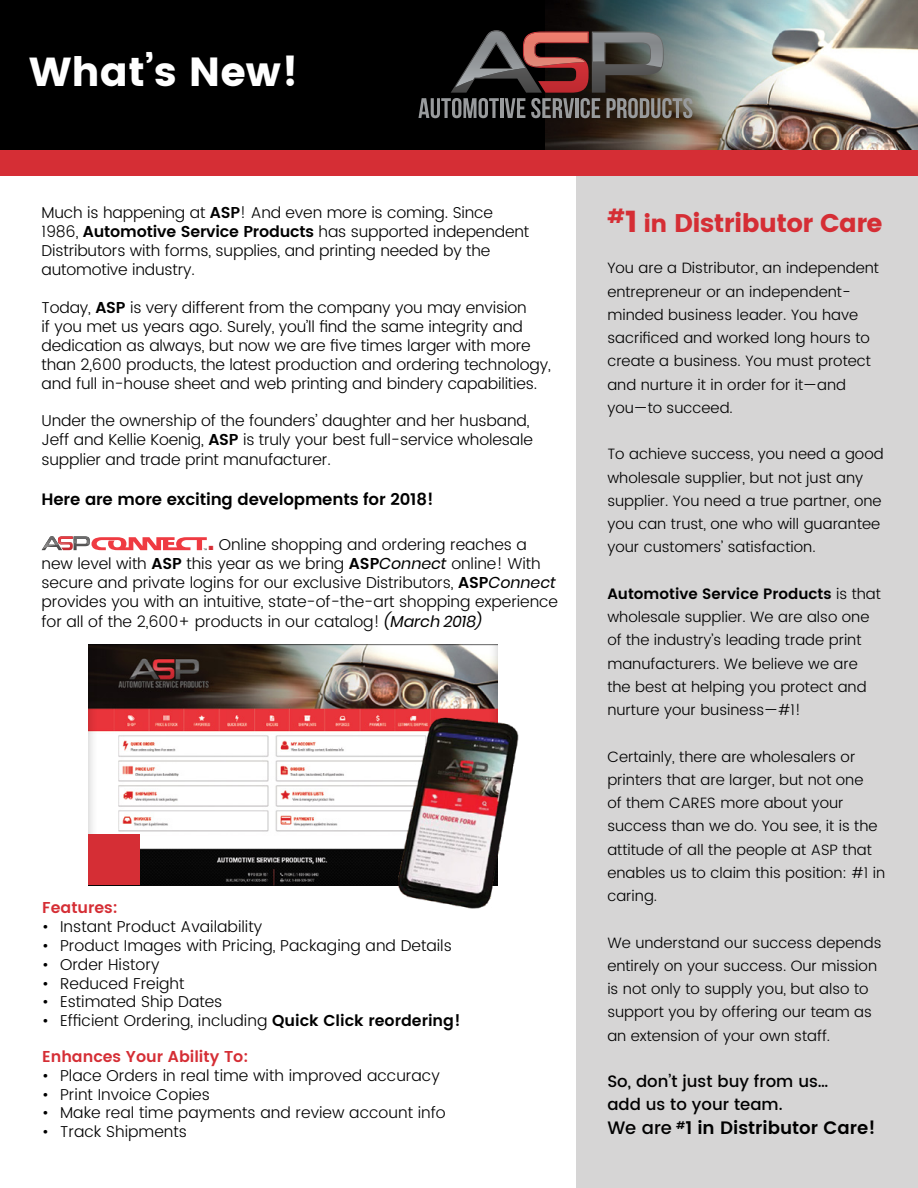
<style>
.page{position:relative;width:918px;height:1188px;background:#fff}
.page>*{position:absolute;margin:0;border:0;box-sizing:border-box;transform-origin:0 0}
.t1{font:700 40.5px "Poppins";color:#fff}
.t2{font:700 25.5px "Poppins";letter-spacing:-.02em;color:#d52e35}
.t3{font:600 18px "Poppins";color:#000}
.t4{font:600 16.5px "Poppins";letter-spacing:-.01em;color:#000}
.t5{font:500 16.5px/23.2px "Poppins";color:#000}
.t6{font:300 15.75px/18.9px "Poppins";letter-spacing:-.01em;color:#000}
.t7{font:600 15.75px "Poppins";color:#d52e35}
.t8{font:300 15px/23.2px "Poppins";color:#000}
.s1{font-weight:600}
.s2{color:#d52e35}
.s3{font-weight:400;font-style:italic}
.s4{font-size:30px}
.s5{font-size:24px}
.s6{font-weight:500}
</style>
<div class="page">
<div style="left:576px;top:164px;width:342px;height:1024px;background:#d6d5d5"></div>
<div style="left:0;top:0;width:918px;height:156px;background:#000"></div>
<svg style="left:42px;top:536px;width:165px;height:14px"></svg>
<img style="left:545px;top:0;width:373px;height:150px">
<div style="left:0;top:150px;width:918px;height:26px;background:#d52e35"></div>
<div style="left:76px;top:635px;width:434px;height:252px;background:#000;opacity:.25"></div>
<div style="left:89px;top:834px;width:51px;height:51px;background:#d52e35"></div>
<img style="left:374px;top:716px;width:145px;height:193px">
<svg style="left:419px;top:30px;width:273px;height:88px"></svg>
<img style="left:455px;top:31px;width:70px;height:56px">
<h1 class="t1" style="left:29px;top:48px;width:271px">What’s New!</h1>
<p class="t6" style="left:42px;top:204px;width:489px">Much is happening at <span class="s1">ASP</span>! And even more is coming. Since 1986, <span class="s1">Automotive Service Products</span> has supported independent Distributors with forms, supplies, and printing needed by the automotive industry.</p>
<p class="t6" style="left:42px;top:299px;width:511px">Today, <span class="s1">ASP</span> is very different from the company you may envision<br>if you met us years ago. Surely, you’ll find the same integrity and dedication as always, but now we are five times larger with more than 2,600 products, the latest production and ordering technology, and full in-house sheet and web printing and bindery capabilities.</p>
<p class="t6" style="left:42px;top:412px;width:493px;line-height:19.4px">Under the ownership of the founders’ daughter and her husband,<br>Jeff and Kellie Koenig, <span class="s1">ASP</span> is truly your best full-service wholesale supplier and trade print manufacturer.</p>
<p class="t4" style="left:42px;top:486px;width:394px">Here are more exciting developments for 2018!</p>
<p class="t6" style="left:42px;top:536px;width:518px;text-indent:167px"><span class="s2">■</span> Online shopping and ordering reaches a new level with <span class="s1">ASP</span> this year as we bring <span class="s1">ASP</span><span class="s3">Connect</span> online! With secure and private logins for our exclusive Distributors, <span class="s1">ASP</span><span class="s3">Connect </span>provides you with an intuitive, state-of-the-art shopping experience for all of the 2,600+ products in our catalog! <span class="s3">(March 2018)</span></p>
<p class="t7" style="left:42px;top:896px;width:77px">Features:</p>
<p class="t6" style="left:42px;top:917px;width:222px">• Instant Product Availability</p>
<p class="t6" style="left:42px;top:936px;width:411px">• Product Images with Pricing, Packaging and Details</p>
<p class="t6" style="left:42px;top:955px;width:119px">• Order History</p>
<p class="t6" style="left:42px;top:974px;width:144px">• Reduced Freight</p>
<p class="t6" style="left:42px;top:993px;width:182px">• Estimated Ship Dates</p>
<p class="t6" style="left:42px;top:1012px;width:420px">• Efficient Ordering, including <span class="s1">Quick Click reordering!</span></p>
<p class="t7" style="left:42px;top:1044px;width:208px">Enhances Your Ability To:</p>
<p class="t6" style="left:42px;top:1066px;width:399px">• Place Orders in real time with improved accuracy</p>
<p class="t6" style="left:42px;top:1085px;width:169px">• Print Invoice Copies</p>
<p class="t6" style="left:42px;top:1104px;width:405px">• Make real time payments and review account info</p>
<p class="t6" style="left:42px;top:1123px;width:146px">• Track Shipments</p>
<h2 class="t2" style="left:607px;top:208px;width:277px"><sup>#</sup><span class="s4">1</span> <span class="s5">in</span> Distributor Care</h2>
<p class="t8" style="left:607px;top:257px;width:273px">You are a Distributor, an independent entrepreneur or an independent&shy;minded business leader. You have sacrificed and worked long hours to create a business. You must protect and nurture it in order for it—and you—to succeed.</p>
<p class="t8" style="left:607px;top:443px;width:278px">To achieve success, you need a good wholesale supplier, but not just any supplier. You need a true partner, one you can trust, one who will guarantee your customers’ satisfaction.</p>
<p class="t8" style="left:607px;top:583px;width:275px"><span class="s1">Automotive Service Products</span> is that wholesale supplier. We are also one of the industry’s leading trade print manufacturers. We believe we are the best at helping you protect and nurture your business—#1!</p>
<p class="t8" style="left:607px;top:745px;width:279px">Certainly, there are wholesalers or printers that are larger, but not one<br>of them CARES more about your success than we do. You see, it is the attitude of all the people at ASP that enables us to claim this position: #1 in caring.</p>
<p class="t8" style="left:607px;top:931px;width:276px">We understand our success depends entirely on your success. Our mission is not only to supply you, but also to support you by offering our team as an extension of your own staff.</p>
<p class="t5" style="left:607px;top:1070px;width:223px">So, don’t just buy from us… add us to your team.</p>
<p class="t3" style="left:607px;top:1114px;width:270px"><span class="s6">We are</span> <sup>#</sup>1 in Distributor Care!</p>
</div>
